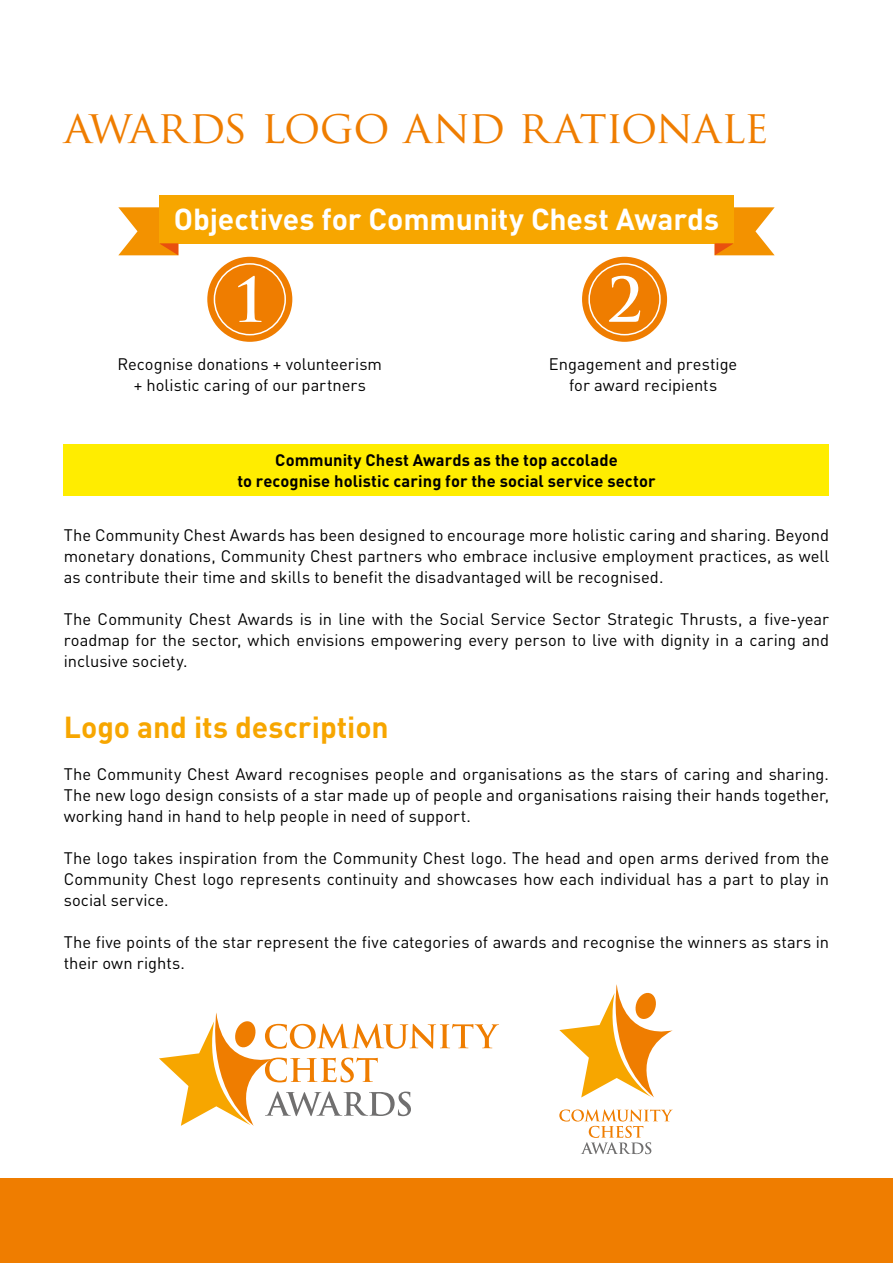
<style>
.page{position:relative;width:893px;height:1263px;background:#fff}
.page>*{position:absolute;margin:0;border:0;box-sizing:border-box;transform-origin:0 0}
.t1{font:700 60px "Trajan Pro";color:#fff}
.t2{font:45px "Trajan Pro";letter-spacing:-.025em;color:#ef7d00}
.t3{font:700 30px "DIN Pro";letter-spacing:-.005em;color:#fff}
.t4{font:700 30px "DIN Pro";color:#f7a600}
.t5{font:16.5px/21px "DIN Pro";color:#000;text-align:justify}
.t6{font:700 16.5px/21px "DIN Pro";letter-spacing:.005em;color:#000;text-align:center}
</style>
<div class="page">
<div style="left:0;top:1178px;width:893px;height:85px;background:#ef7d00"></div>
<div style="left:64px;top:445px;width:765px;height:51px;background:#ffed00"></div>
<svg style="left:159px;top:1012px;width:340px;height:114px"></svg>
<svg style="left:559px;top:984px;width:114px;height:113px"></svg>
<svg style="left:559px;top:1109px;width:114px;height:45px"></svg>
<div style="left:207px;top:257px;width:85px;height:85px;background:#ef7d00;border-radius:50%"></div>
<div style="left:214px;top:263px;width:72px;height:72px;border:2px solid #fff;border-radius:50%"></div>
<div style="left:582px;top:257px;width:85px;height:85px;background:#ef7d00;border-radius:50%"></div>
<div style="left:588px;top:263px;width:73px;height:72px;border:2px solid #fff;border-radius:50%"></div>
<div style="left:159px;top:195px;width:575px;height:48px;background:#f7a600"></div>
<svg style="left:118px;top:207px;width:60px;height:48px"></svg>
<svg style="left:715px;top:207px;width:60px;height:48px"></svg>
<h2 class="t2" style="left:64px;top:98px;width:707px">AWARDS LOGO AND RATIONALE</h2>
<h3 class="t3" style="left:174px;top:194px;width:547px">Objectives for Community Chest Awards</h3>
<h1 class="t1" style="left:232px;top:263px;width:37px">1</h1>
<h1 class="t1" style="left:607px;top:263px;width:37px">2</h1>
<p class="t5" style="left:118px;top:352px;width:266px;text-align:center">Recognise donations + volunteerism + holistic caring of our partners</p>
<p class="t5" style="left:549px;top:352px;width:190px;text-align:center">Engagement and prestige for award recipients</p>
<p class="t6" style="left:237px;top:447px;width:420px">Community Chest Awards as the top accolade<br>to recognise holistic caring for the social service sector</p>
<p class="t5" style="left:64px;top:523px;width:767px">The Community Chest Awards has been designed to encourage more holistic caring and sharing. Beyond monetary donations, Community Chest partners who embrace inclusive employment practices, as well as contribute their time and skills to benefit the disadvantaged will be recognised.</p>
<p class="t5" style="left:64px;top:607px;width:767px">The Community Chest Awards is in line with the Social Service Sector Strategic Thrusts, a five-year roadmap for the sector, which envisions empowering every person to live with dignity in a caring and inclusive society.</p>
<h3 class="t4" style="left:64px;top:702px;width:326px">Logo and its description</h3>
<p class="t5" style="left:64px;top:762px;width:767px">The Community Chest Award recognises people and organisations as the stars of caring and sharing.<br>The new logo design consists of a star made up of people and organisations raising their hands together, working hand in hand to help people in need of support.</p>
<p class="t5" style="left:64px;top:846px;width:767px">The logo takes inspiration from the Community Chest logo. The head and open arms derived from the Community Chest logo represents continuity and showcases how each individual has a part to play in social service.</p>
<p class="t5" style="left:64px;top:930px;width:767px">The five points of the star represent the five categories of awards and recognise the winners as stars in their own rights.</p>
</div>
